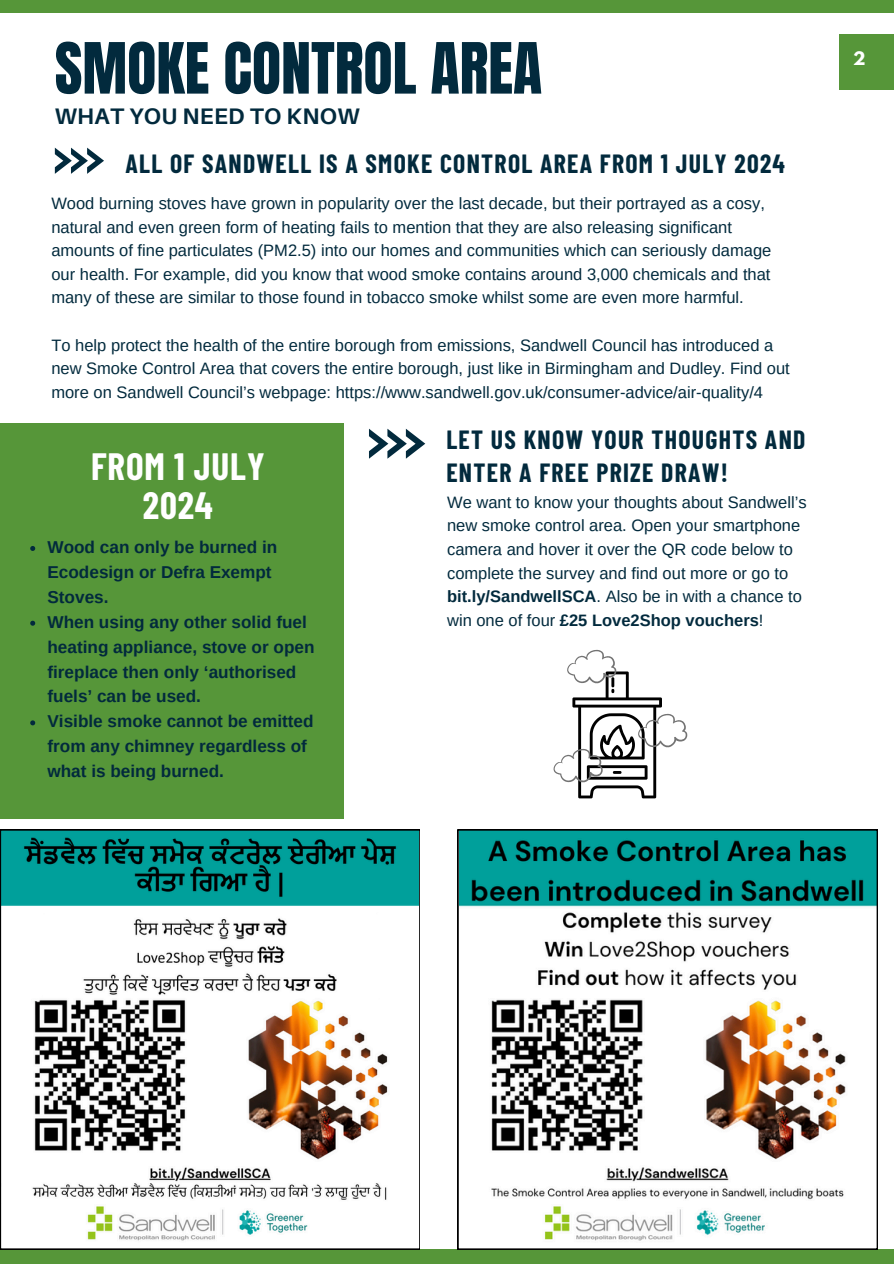
<style>
.page{position:relative;width:894px;height:1264px;background:#fff}
.page>*{position:absolute;margin:0;border:0;box-sizing:border-box;transform-origin:0 0}
.t1{font:60px "Anton";color:#022a3d}
.t2{font:700 37.2px "Barlow Condensed";letter-spacing:.025em;color:#fff}
.t3{font:700 25.65px "Barlow Condensed";letter-spacing:.05em;color:#022a3d}
.t4{font:700 22.5px "Aileron";letter-spacing:.015em;color:#022a3d}
.t5{font:700 17.1px/24.9px "Arimo";color:#022a3d}
.t6{font:16.5px/23.7px "Arimo";color:#022a3d}
.t7{font:700 16.5px "League Spartan";color:#fff}
.s1{font-weight:700}
</style>
<div class="page">
<div style="left:0;top:423px;width:343px;height:395px;background:#569639"></div>
<svg style="left:55px;top:148px;width:49px;height:25px"></svg>
<div style="left:0;top:0;width:893px;height:12px;background:#569639"></div>
<div style="left:0;top:1249px;width:893px;height:14px;background:#569639"></div>
<svg style="left:369px;top:428px;width:56px;height:30px"></svg>
<div style="left:839px;top:34px;width:54px;height:55px;background:#569639"></div>
<svg style="left:553px;top:649px;width:134px;height:149px"></svg>
<svg style="left:457px;top:829px;width:420px;height:420px"></svg>
<svg style="left:0;top:829px;width:420px;height:420px"></svg>
<svg style="left:30px;top:546px;width:5px;height:5px"></svg>
<svg style="left:30px;top:620px;width:5px;height:5px"></svg>
<svg style="left:30px;top:720px;width:5px;height:5px"></svg>
<p class="t1" style="left:55px;top:25px;width:489px">SMOKE CONTROL AREA</p>
<h3 class="t4" style="left:55px;top:102px;width:306px">WHAT YOU NEED TO KNOW</h3>
<h2 class="t3" style="left:125px;top:147px;width:661px">ALL OF SANDWELL IS A SMOKE CONTROL AREA FROM 1 JULY 2024</h2>
<p class="t6" style="left:51px;top:191px;width:721px">Wood burning stoves have grown in popularity over the last decade, but their portrayed as a cosy, natural and even green form of heating fails to mention that they are also releasing significant amounts of fine particulates (PM2.5) into our homes and communities which can seriously damage our health. For example, did you know that wood smoke contains around 3,000 chemicals and that many of these are similar to those found in tobacco smoke whilst some are even more harmful.</p>
<p class="t6" style="left:51px;top:333px;width:739px">To help protect the health of the entire borough from emissions, Sandwell Council has introduced a new Smoke Control Area that covers the entire borough, just like in Birmingham and Dudley. Find out more on Sandwell Council’s webpage: https://www.sandwell.gov.uk/consumer-advice/air-quality/4</p>
<p class="t3" style="left:446px;top:423px;width:360px">LET US KNOW YOUR THOUGHTS AND</p>
<p class="t2" style="left:91px;top:443px;width:175px">FROM 1 JULY</p>
<p class="t3" style="left:446px;top:456px;width:283px">ENTER A FREE PRIZE DRAW!</p>
<p class="t2" style="left:143px;top:481px;width:72px">2024</p>
<p class="t5" style="left:47px;top:534px;width:231px">Wood can only be burned in<br>Ecodesign or Defra Exempt<br>Stoves.</p>
<p class="t5" style="left:47px;top:609px;width:268px">When using any other solid fuel heating appliance, stove or open fireplace then only ‘authorised fuels’ can be used.</p>
<h3 class="t5" style="left:47px;top:709px;width:267px">Visible smoke cannot be emitted from any chimney regardless of what is being burned.</h3>
<p class="t6" style="left:447px;top:490px;width:361px">We want to know your thoughts about Sandwell’s new smoke control area. Open your smartphone camera and hover it over the QR code below to complete the survey and find out more or go to <span class="s1">bit.ly/SandwellSCA</span>. Also be in with a chance to win one of four <span class="s1">£25 Love2Shop vouchers</span>!</p>
<h1 class="t7" style="left:852px;top:51px;width:14px">2</h1>
</div>
